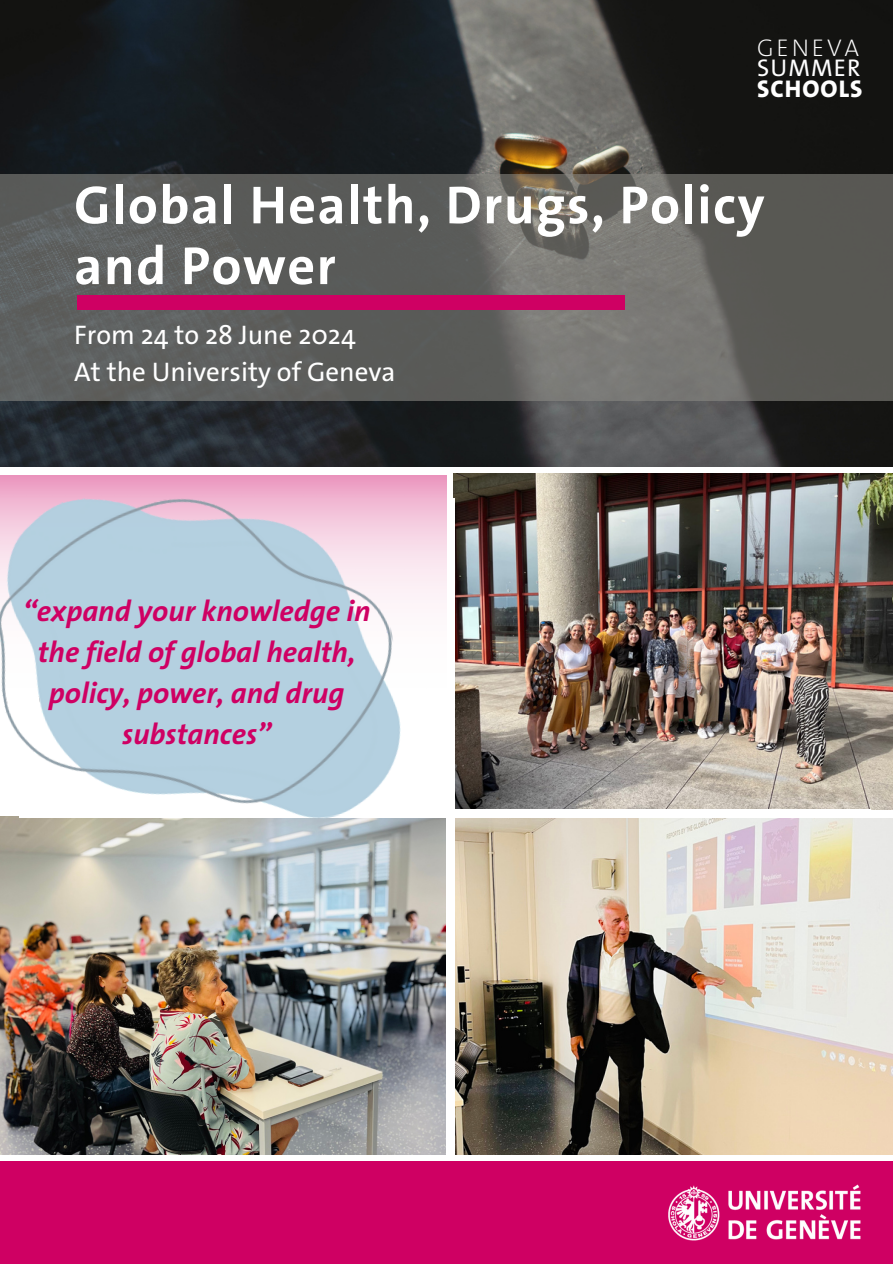
<style>
.page{position:relative;width:893px;height:1264px;background:#fff}
.page>*{position:absolute;margin:0;border:0;box-sizing:border-box;transform-origin:0 0}
.t1{font:700 54px/60.8px "The Sans Os F";letter-spacing:.025em;color:#fff}
.t2{font:italic 700 29.4px/41.1px "The Sans Os F";color:#cf0063;text-align:center}
.t3{font:27px/37.2px "The Sans Os F";color:#fff}
.t4{font:800 24.3px "The Sans Os F";letter-spacing:.045em;color:#fff}
.t5{font:200 24.3px "The Sans Os F";letter-spacing:.115em;color:#fff}
.t6{font:24.3px "The Sans Os F";letter-spacing:.05em;color:#fff}
</style>
<div class="page">
<img style="left:455px;top:819px;width:437px;height:335px">
<img style="left:0;top:818px;width:446px;height:336px">
<img style="left:453px;top:474px;width:439px;height:335px">
<div style="left:19px;top:808px;width:851px;height:9px;background:#fff"></div>
<img style="left:0;top:0;width:892px;height:466px">
<div style="left:446px;top:497px;width:9px;height:766px;background:#fff"></div>
<svg style="left:422px;top:475px;width:25px;height:129px"></svg>
<svg style="left:0;top:174px;width:892px;height:227px;background:#62625f"></svg>
<div style="left:77px;top:295px;width:547px;height:14px;background:#cf0063"></div>
<div style="left:0;top:1160px;width:892px;height:103px;background:#cf0063"></div>
<img style="left:668px;top:1184px;width:193px;height:57px">
<img style="left:0;top:448px;width:422px;height:423px">
<p class="t5" style="left:757px;top:32px;width:104px">GENEVA</p>
<p class="t6" style="left:757px;top:52px;width:105px">SUMMER</p>
<p class="t4" style="left:757px;top:73px;width:107px">SCHOOLS</p>
<h1 class="t1" style="left:74px;top:175px;width:692px">Global Health, Drugs, Policy and Power</h1>
<p class="t3" style="left:74px;top:316px;width:323px">From 24 to 28 June 2024<br>At the University of Geneva</p>
<p class="t2" style="left:23px;top:590px;width:349px">“expand your knowledge in the field of global health, policy, power, and drug substances”</p>
</div>
